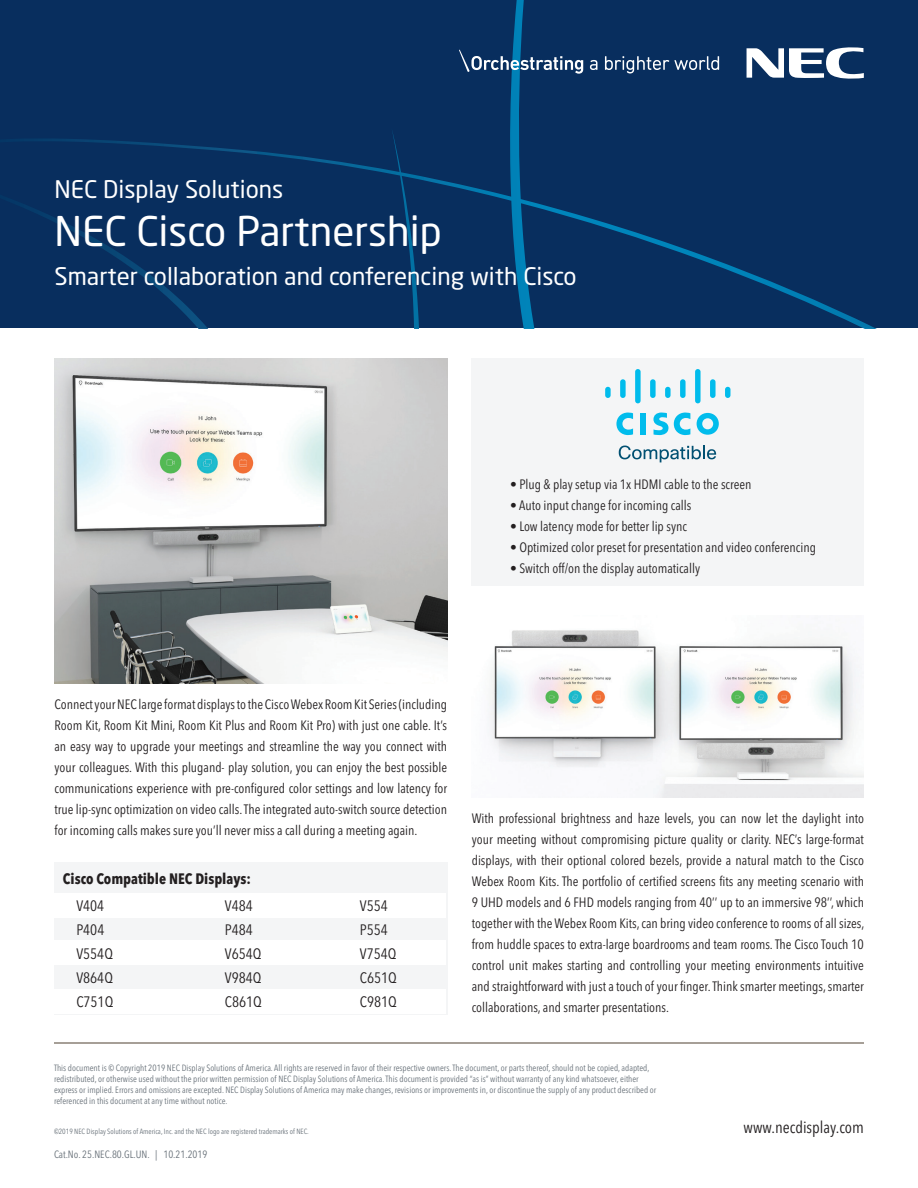
<style>
.page{position:relative;width:918px;height:1188px;background:#fff}
.page>*{position:absolute;margin:0;border:0;box-sizing:border-box;transform-origin:0 0}
.t1{font:40.5px "Neo Sans Std";color:#fff}
.t2{font:24px "Neo Sans Std";color:#fff}
.t3{font:condensed 16.5px "Avenir Next LT Pro";color:#231f20}
.t4{font:condensed 15px "Avenir Next LT Pro";color:#231f20}
.t5{font:700 condensed 15px "Avenir Next LT Pro";color:#231f20}
.t6{font:condensed 13.5px/21px "Avenir Next LT Pro";color:#231f20;text-align:justify}
.t7{font:condensed 10.5px "Avenir Next LT Pro";color:#687179}
.t8{font:condensed 9px/10.8px "Avenir Next LT Pro";color:#687179}
.t9{font:condensed 7.5px "Avenir Next LT Pro";color:#687179}
</style>
<div class="page">
<div style="left:472px;top:359px;width:392px;height:227px;background:#f4f5f6"></div>
<div style="left:0;top:0;width:918px;height:343px;background:#082e5e"></div>
<div style="left:0;top:329px;width:918px;height:24px;background:#fff"></div>
<svg style="left:0;top:0;width:877px;height:329px"></svg>
<svg style="left:747px;top:47px;width:117px;height:32px"></svg>
<svg style="left:590px;top:60px;width:7px;height:10px"></svg>
<svg style="left:605px;top:56px;width:114px;height:17px"></svg>
<svg style="left:459px;top:50px;width:124px;height:24px"></svg>
<hr style="left:54px;top:1042px;width:810px;height:1px;background:#a69f97">
<div style="left:641px;top:413px;width:5px;height:22px;background:#01bcec"></div>
<svg style="left:674px;top:413px;width:16px;height:22px"></svg>
<svg style="left:616px;top:413px;width:17px;height:22px"></svg>
<svg style="left:697px;top:413px;width:22px;height:22px"></svg>
<svg style="left:653px;top:413px;width:15px;height:22px"></svg>
<div style="left:605px;top:387px;width:6px;height:11px;background:#01bcec;border-radius:3px"></div>
<div style="left:620px;top:379px;width:6px;height:19px;background:#01bcec;border-radius:3px"></div>
<div style="left:635px;top:369px;width:6px;height:34px;background:#01bcec;border-radius:3px"></div>
<div style="left:650px;top:379px;width:6px;height:19px;background:#01bcec;border-radius:3px"></div>
<div style="left:665px;top:387px;width:6px;height:11px;background:#01bcec;border-radius:3px"></div>
<div style="left:680px;top:379px;width:6px;height:19px;background:#01bcec;border-radius:3px"></div>
<div style="left:695px;top:369px;width:6px;height:34px;background:#01bcec;border-radius:3px"></div>
<div style="left:710px;top:379px;width:6px;height:19px;background:#01bcec;border-radius:3px"></div>
<div style="left:725px;top:387px;width:5px;height:11px;background:#01bcec;border-radius:3px"></div>
<svg style="left:619px;top:446px;width:97px;height:16px"></svg>
<img style="left:54px;top:359px;width:393px;height:324px">
<img style="left:490px;top:630px;width:374px;height:168px">
<div style="left:54px;top:862px;width:393px;height:153px;background:#f4f5f6"></div>
<div style="left:55px;top:893px;width:391px;height:24px;background:#fff"></div>
<div style="left:55px;top:941px;width:391px;height:24px;background:#fff"></div>
<div style="left:55px;top:990px;width:391px;height:24px;background:#fff"></div>
<h2 class="t2" style="left:55px;top:174px;width:230px">NEC Display Solutions</h2>
<h1 class="t1" style="left:55px;top:206px;width:389px">NEC Cisco Partnership</h1>
<h2 class="t2" style="left:55px;top:262px;width:524px">Smarter collaboration and conferencing with Cisco</h2>
<p class="t6" style="left:510px;top:473px;width:243px">• Plug &amp; play setup via 1x HDMI cable to the screen</p>
<p class="t6" style="left:510px;top:494px;width:183px">• Auto input change for incoming calls</p>
<p class="t6" style="left:510px;top:515px;width:178px">• Low latency mode for better lip sync</p>
<p class="t6" style="left:510px;top:536px;width:307px">• Optimized color preset for presentation and video conferencing</p>
<p class="t6" style="left:510px;top:557px;width:191px">• Switch off/on the display automatically</p>
<p class="t6" style="left:55px;top:694px;width:394px">Connect your NEC large format displays to the Cisco Webex Room Kit Series (including Room Kit, Room Kit Mini, Room Kit Plus and Room Kit Pro) with just one cable. It’s an easy way to upgrade your meetings and streamline the way you connect with your colleagues. With this plugand- play solution, you can enjoy the best possible communications experience with pre-configured color settings and low latency for true lip-sync optimization on video calls. The integrated auto-switch source detection for incoming calls makes sure you’ll never miss a call during a meeting again.</p>
<p class="t5" style="left:63px;top:869px;width:190px">Cisco Compatible NEC Displays:</p>
<p class="t4" style="left:76px;top:896px;width:29px">V404</p>
<p class="t4" style="left:225px;top:896px;width:29px">V484</p>
<p class="t4" style="left:360px;top:896px;width:29px">V554</p>
<p class="t4" style="left:76px;top:920px;width:30px">P404</p>
<p class="t4" style="left:225px;top:920px;width:30px">P484</p>
<p class="t4" style="left:360px;top:920px;width:30px">P554</p>
<p class="t4" style="left:76px;top:944px;width:38px">V554Q</p>
<p class="t4" style="left:225px;top:944px;width:38px">V654Q</p>
<p class="t4" style="left:360px;top:944px;width:38px">V754Q</p>
<p class="t4" style="left:76px;top:968px;width:38px">V864Q</p>
<p class="t4" style="left:225px;top:968px;width:38px">V984Q</p>
<p class="t4" style="left:360px;top:968px;width:38px">C651Q</p>
<p class="t4" style="left:76px;top:992px;width:38px">C751Q</p>
<p class="t4" style="left:225px;top:992px;width:38px">C861Q</p>
<p class="t4" style="left:360px;top:992px;width:38px">C981Q</p>
<p class="t6" style="left:472px;top:807px;width:394px">With professional brightness and haze levels, you can now let the daylight into your meeting without compromising picture quality or clarity. NEC’s large-format displays, with their optional colored bezels, provide a natural match to the Cisco Webex Room Kits. The portfolio of certified screens fits any meeting scenario with 9 UHD models and 6 FHD models ranging from 40’’ up to an immersive 98’’, which together with the Webex Room Kits, can bring video conference to rooms of all sizes, from huddle spaces to extra-large boardrooms and team rooms. The Cisco Touch 10 control unit makes starting and controlling your meeting environments intuitive and straightforward with just a touch of your finger. Think smarter meetings, smarter collaborations, and smarter presentations.</p>
<p class="t8" style="left:54px;top:1063px;width:604px">This document is © Copyright 2019 NEC Display Solutions of America. All rights are reserved in favor of their respective owners. The document, or parts thereof, should not be copied, adapted, redistributed, or otherwise used without the prior written permission of NEC Display Solutions of America. This document is provided “as is” without warranty of any kind whatsoever, either express or implied. Errors and omissions are excepted. NEC Display Solutions of America may make changes, revisions or improvements in, or discontinue the supply of any product described or referenced in this document at any time without notice.</p>
<p class="t9" style="left:54px;top:1127px;width:256px">©2019 NEC Display Solutions of America, Inc. and the NEC logo are registered trademarks of NEC.</p>
<p class="t3" style="left:744px;top:1117px;width:122px">www.necdisplay.com</p>
<p class="t7" style="left:54px;top:1148px;width:155px">Cat.No. 25.NEC.80.GL.UN. | 10.21.2019</p>
</div>
